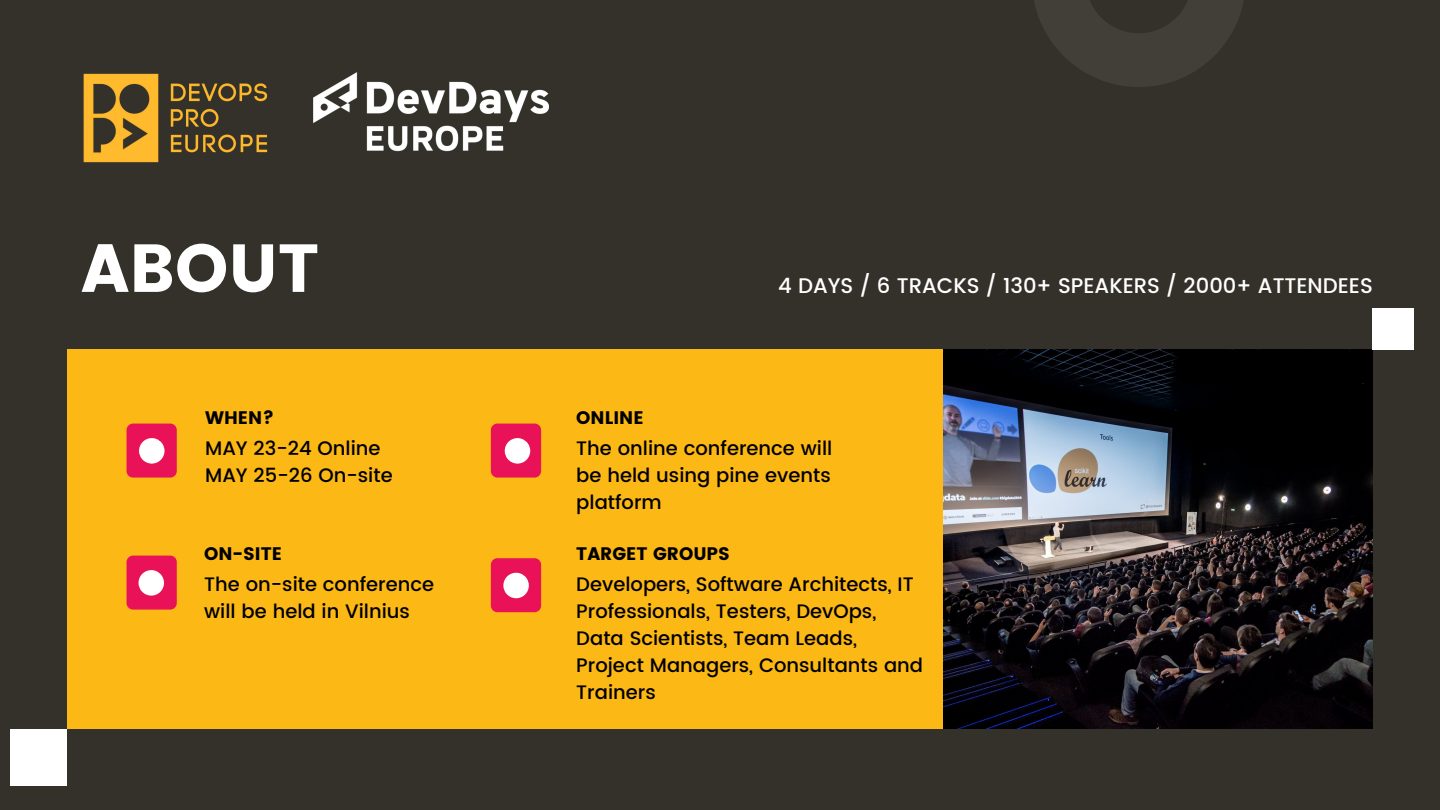
<style>
.page{position:relative;width:1440px;height:810px;background:#333129}
.page>*{position:absolute;margin:0;border:0;box-sizing:border-box;transform-origin:0 0}
.t1{font:67.8px "Poppins";color:#fff}
.t2{font:500 21.2px "Poppins";color:#fff}
.t3{font:500 19.5px/27px "Poppins";color:#000}
.t4{font:18.2px "Poppins";color:#000}
</style>
<div class="page">
<img style="left:942px;top:349px;width:431px;height:380px">
<div style="left:67px;top:349px;width:875px;height:380px;background:#fcb814"></div>
<div style="left:127px;top:424px;width:50px;height:54px;background:#e91157;border-radius:7px"></div>
<div style="left:127px;top:556px;width:50px;height:54px;background:#e91157;border-radius:7px"></div>
<div style="left:491px;top:558px;width:50px;height:54px;background:#e91157;border-radius:7px"></div>
<div style="left:491px;top:424px;width:50px;height:54px;background:#e91157;border-radius:7px"></div>
<div style="left:10px;top:729px;width:57px;height:57px;background:#fff"></div>
<div style="left:1373px;top:308px;width:41px;height:42px;background:#fff"></div>
<img style="left:83px;top:73px;width:185px;height:90px">
<img style="left:313px;top:73px;width:236px;height:79px">
<svg style="left:1034px;top:0;width:209px;height:87px"></svg>
<svg style="left:139px;top:438px;width:26px;height:26px"></svg>
<svg style="left:139px;top:570px;width:25px;height:26px"></svg>
<svg style="left:503px;top:573px;width:26px;height:25px"></svg>
<svg style="left:505px;top:438px;width:25px;height:26px"></svg>
<h1 class="t1" style="left:81px;top:229px;width:240px">ABOUT</h1>
<p class="t4" style="left:205px;top:407px;width:71px">WHEN?</p>
<p class="t3" style="left:205px;top:435px;width:189px">MAY 23-24 Online<br>MAY 25-26 On-site</p>
<p class="t4" style="left:204px;top:544px;width:79px">ON-SITE</p>
<p class="t3" style="left:204px;top:571px;width:231px">The on-site conference will be held in Vilnius</p>
<p class="t2" style="left:778px;top:274px;width:596px">4 DAYS / 6 TRACKS / 130+ SPEAKERS / 2000+ ATTENDEES</p>
<p class="t4" style="left:576px;top:407px;width:69px">ONLINE</p>
<p class="t3" style="left:576px;top:434px;width:258px;text-align:justify">The online conference will be held using pine events platform</p>
<p class="t4" style="left:576px;top:544px;width:155px">TARGET GROUPS</p>
<p class="t3" style="left:576px;top:571px;width:348px">Developers, Software Architects, IT<br>Professionals, Testers, DevOps,<br>Data Scientists, Team Leads,<br>Project Managers, Consultants and<br>Trainers</p>
</div>
